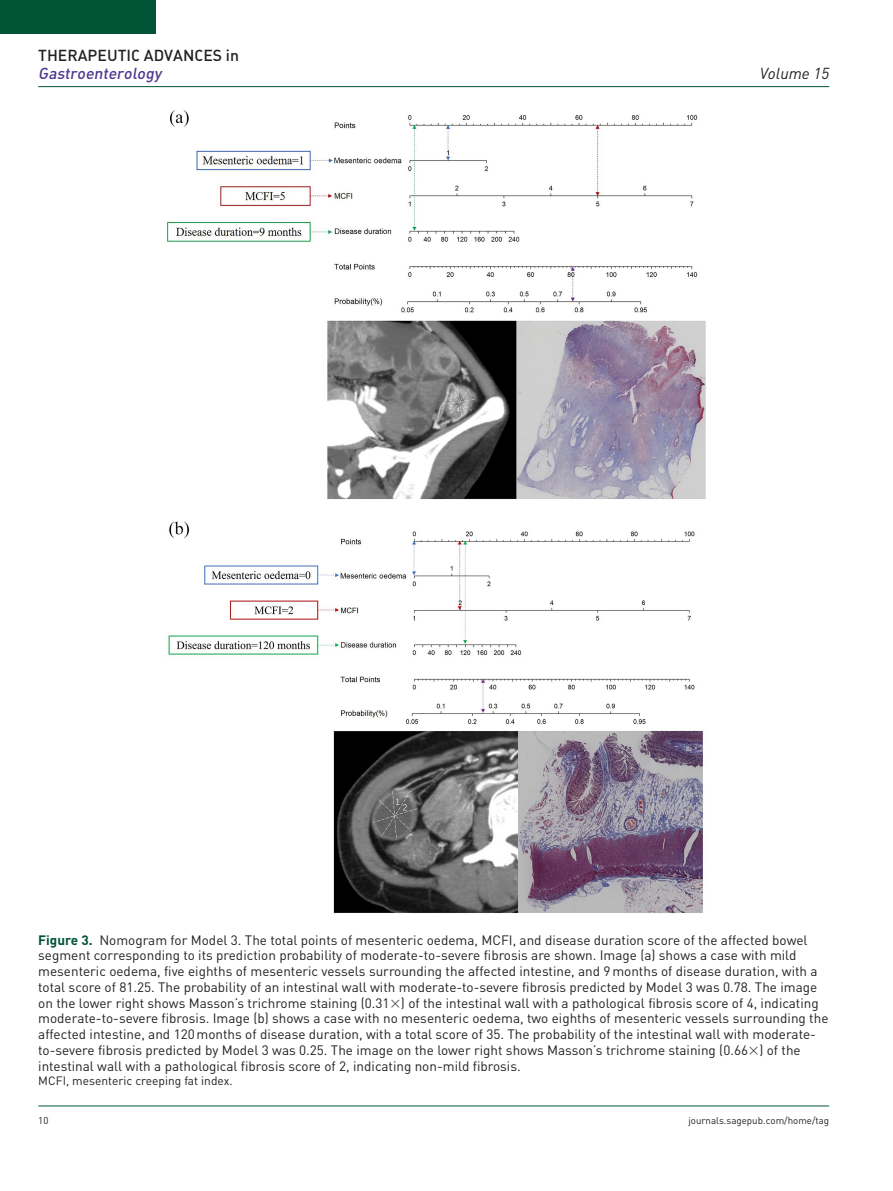
<style>
.page{position:relative;width:893px;height:1191px;background:#fff}
.page>*{position:absolute;margin:0;border:0;box-sizing:border-box;transform-origin:0 0}
.t1{font:15.75px "DIN Medium Alternate";color:#231f20}
.t2{font:italic 15.75px "DIN Medium Alternate";color:#4f3890}
.t3{font:italic 15.75px "DIN";color:#231f20}
.t4{font:13.5px/15.8px "DIN";color:#231f20}
.t5{font:12px "DIN";color:#231f20}
.t6{font:9.75px "DIN";color:#231f20}
.s1{font-weight:700;color:#015436}
</style>
<div class="page">
<hr style="left:38px;top:86px;width:791px;height:1px;background:#015436">
<hr style="left:38px;top:1105px;width:791px;height:1px;background:#015436">
<div style="left:0;top:0;width:155px;height:34px;background:#015436"></div>
<img style="left:166px;top:110px;width:539px;height:803px">
<p class="t1" style="left:38px;top:45px;width:202px">THERAPEUTIC ADVANCES IN</p>
<p class="t2" style="left:38px;top:63px;width:125px">Gastroenterology</p>
<p class="t3" style="left:760px;top:63px;width:71px">Volume 15</p>
<p class="t4" style="left:38px;top:931px;width:792px"><span class="s1">Figure 3.</span> Nomogram for Model 3. The total points of mesenteric oedema, MCFI, and disease duration score of the affected bowel segment corresponding to its prediction probability of moderate-to-severe fibrosis are shown. Image (a) shows a case with mild mesenteric oedema, five eighths of mesenteric vessels surrounding the affected intestine, and 9months of disease duration, with a total score of 81.25. The probability of an intestinal wall with moderate-to-severe fibrosis predicted by Model 3 was 0.78. The image on the lower right shows Masson’s trichrome staining (0.31 ) of the intestinal wall with a pathological fibrosis score of 4, indicating moderate-to-severe fibrosis. Image (b) shows a case with no mesenteric oedema, two eighths of mesenteric vessels surrounding the affected intestine, and 120months of disease duration, with a total score of 35. The probability of the intestinal wall with moderate&shy;to-severe fibrosis predicted by Model 3 was 0.25. The image on the lower right shows Masson’s trichrome staining (0.66 ) of the intestinal wall with a pathological fibrosis score of 2, indicating non-mild fibrosis.</p>
<p class="t5" style="left:38px;top:1073px;width:196px">MCFI, mesenteric creeping fat index.</p>
<p class="t6" style="left:38px;top:1114px;width:12px">10</p>
<p class="t6" style="left:688px;top:1114px;width:142px">journals.sagepub.com/home/tag</p>
</div>
